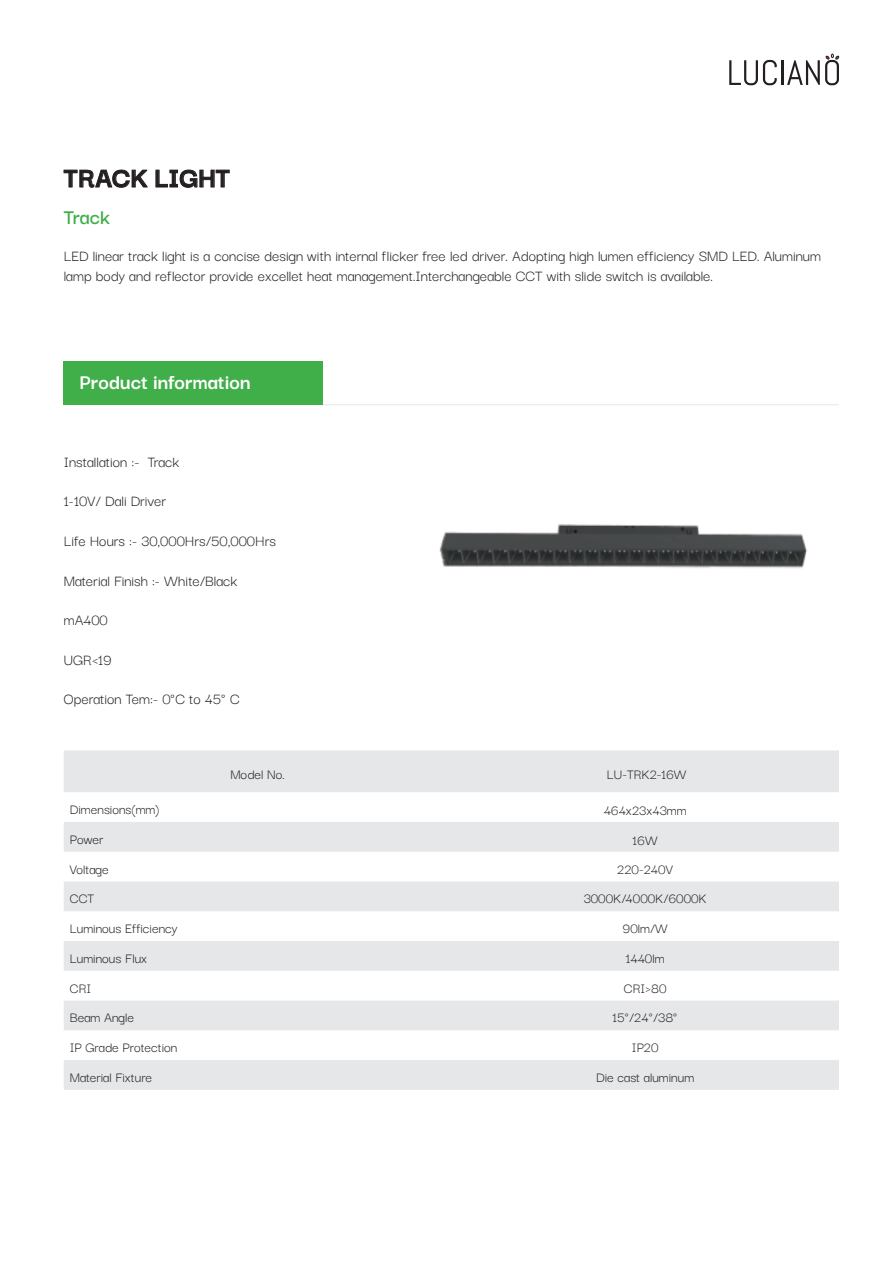
<style>
.page{position:relative;width:893px;height:1263px;background:#fff}
.page>*{position:absolute;margin:0;border:0;box-sizing:border-box;transform-origin:0 0}
.t1{font:700 30px "Darker Grotesque";color:#231f20}
.t2{font:700 22.5px "Darker Grotesque";color:#fff}
.t3{font:600 22.5px "Darker Grotesque";color:#40ae49}
.t4{font:16.5px/19.8px "Darker Grotesque";color:#231f20}
.t5{font:15px "Darker Grotesque";color:#231f20}
</style>
<div class="page">
<svg style="left:729px;top:60px;width:48px;height:25px"></svg>
<hr style="left:782px;top:60px;width:2px;height:25px;background:#231f20">
<svg style="left:787px;top:54px;width:52px;height:31px"></svg>
<div style="left:64px;top:362px;width:259px;height:43px;background:#40ae49"></div>
<svg style="left:64px;top:170px;width:83px;height:17px"></svg>
<svg style="left:156px;top:170px;width:73px;height:17px"></svg>
<svg style="left:64px;top:750px;width:775px;height:280px;fill:#e6e7e9"></svg>
<div style="left:64px;top:1060px;width:775px;height:30px;background:#e6e7e9"></div>
<hr style="left:323px;top:404px;width:516px;height:1px;background:#e6e7e9">
<img style="left:439px;top:524px;width:368px;height:44px">
<h1 class="t1" style="left:64px;top:155px;width:168px">TRACK LIGHT</h1>
<h2 class="t3" style="left:64px;top:200px;width:48px">Track</h2>
<p class="t4" style="left:64px;top:245px;width:759px">LED linear track light is a concise design with internal flicker free led driver. Adopting high lumen efficiency SMD LED. Aluminum lamp body and reflector provide excellet heat management.Interchangeable CCT with slide switch is available.</p>
<h2 class="t2" style="left:80px;top:366px;width:172px">Product information</h2>
<p class="t4" style="left:64px;top:451px;width:117px">Installation :- Track</p>
<p class="t4" style="left:64px;top:490px;width:104px">1-10V/ Dali Driver</p>
<p class="t4" style="left:64px;top:530px;width:214px">Life Hours :- 30,000Hrs/50,000Hrs</p>
<p class="t4" style="left:64px;top:569px;width:175px">Material Finish :- White/Black</p>
<p class="t4" style="left:64px;top:609px;width:46px">mA400</p>
<p class="t4" style="left:64px;top:649px;width:49px">UGR&lt;19</p>
<p class="t4" style="left:64px;top:688px;width:178px">Operation Tem:- 0°C to 45° C</p>
<p class="t5" style="left:230px;top:763px;width:56px">Model No.</p>
<p class="t5" style="left:607px;top:763px;width:81px">LU-TRK2-16W</p>
<p class="t5" style="left:70px;top:798px;width:91px">Dimensions(mm)</p>
<p class="t5" style="left:604px;top:799px;width:85px">464x23x43mm</p>
<p class="t5" style="left:70px;top:828px;width:35px">Power</p>
<p class="t5" style="left:633px;top:829px;width:27px">16W</p>
<p class="t5" style="left:70px;top:858px;width:41px">Voltage</p>
<p class="t5" style="left:617px;top:858px;width:57px">220-240V</p>
<p class="t5" style="left:70px;top:887px;width:26px">CCT</p>
<p class="t5" style="left:584px;top:887px;width:125px">3000K/4000K/6000K</p>
<p class="t5" style="left:70px;top:917px;width:109px">Luminous Efficiency</p>
<p class="t5" style="left:623px;top:917px;width:47px">90lm/W</p>
<p class="t5" style="left:70px;top:947px;width:79px">Luminous Flux</p>
<p class="t5" style="left:626px;top:947px;width:40px">1440lm</p>
<p class="t5" style="left:70px;top:977px;width:23px">CRI</p>
<p class="t5" style="left:624px;top:977px;width:44px">CRI&gt;80</p>
<p class="t5" style="left:70px;top:1006px;width:66px">Beam Angle</p>
<p class="t5" style="left:613px;top:1006px;width:67px">15°/24°/38°</p>
<p class="t5" style="left:70px;top:1036px;width:109px">IP Grade Protection</p>
<p class="t5" style="left:632px;top:1036px;width:28px">IP20</p>
<p class="t5" style="left:70px;top:1066px;width:84px">Material Fixture</p>
<p class="t5" style="left:596px;top:1066px;width:100px">Die cast aluminum</p>
</div>
